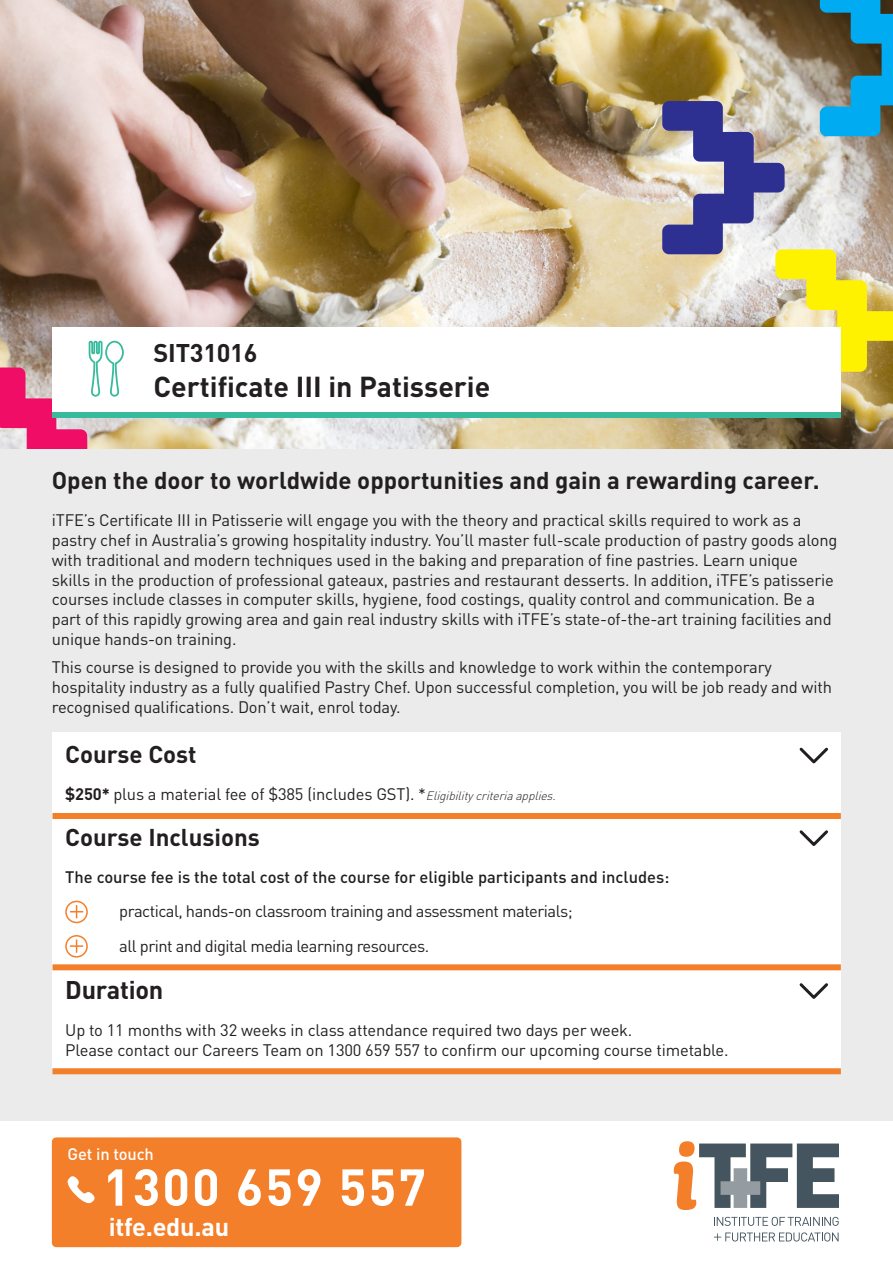
<style>
.page{position:relative;width:893px;height:1263px;background:#fff}
.page>*{position:absolute;margin:0;border:0;box-sizing:border-box;transform-origin:0 0}
.t1{font:700 51px "DIN Pro";letter-spacing:.04em;color:#fff}
.t2{font:700 28.5px "DIN Pro";color:#231f20}
.t3{font:700 25.35px "DIN Pro";letter-spacing:-.01em;color:#231f20}
.t4{font:700 25.35px "DIN Pro";letter-spacing:-.01em;color:#fff}
.Header_2{font:700 24px "DIN Pro";color:#231f20}
.body{font:16.5px/19.8px "DIN Pro";letter-spacing:-.01em;color:#231f20}
.Paragraph_end{font:16.5px/19.8px "DIN Pro";letter-spacing:-.01em;color:#231f20}
.Body_bold{font:500 16.5px "DIN Pro";color:#231f20}
.body-2{font:16.5px "DIN Pro";letter-spacing:-.03em;color:#231f20}
.Paragraph_end-2{font:16.5px "DIN Pro";letter-spacing:-.03em;color:#231f20}
.t5{font:500 16.5px "DIN Pro";letter-spacing:-.01em;color:#fff}
.s1{font-weight:700}
.s2{font-weight:300;font-style:italic;font-size:12px}
</style>
<div class="page">
<div style="left:0;top:0;width:893px;height:1120px;background:#ebebeb"></div>
<img style="left:125px;top:0;width:768px;height:449px">
<img style="left:662px;top:0;width:231px;height:403px">
<svg style="left:714px;top:1217px;width:125px;height:9px"></svg>
<svg style="left:714px;top:1232px;width:125px;height:9px"></svg>
<svg style="left:674px;top:1141px;width:165px;height:69px"></svg>
<div style="left:53px;top:327px;width:788px;height:91px;background:#fff"></div>
<div style="left:53px;top:413px;width:788px;height:5px;background:#38ba9c"></div>
<div style="left:52px;top:1137px;width:409px;height:110px;background:#f47f2a;border-radius:4px"></div>
<svg style="left:68px;top:1176px;width:27px;height:27px"></svg>
<svg style="left:0;top:0;width:125px;height:449px"></svg>
<div style="left:52px;top:732px;width:789px;height:336px;background:#fff"></div>
<div style="left:52px;top:813px;width:789px;height:6px;background:#f47f2a"></div>
<div style="left:52px;top:964px;width:789px;height:6px;background:#f47f2a"></div>
<div style="left:52px;top:1068px;width:789px;height:6px;background:#f47f2a"></div>
<svg style="left:799px;top:747px;width:29px;height:17px"></svg>
<svg style="left:799px;top:830px;width:29px;height:16px"></svg>
<div style="left:65px;top:901px;width:23px;height:22px;border:2px solid #f47f2a;border-radius:50%"></div>
<svg style="left:70px;top:905px;width:13px;height:13px"></svg>
<div style="left:65px;top:935px;width:23px;height:22px;border:2px solid #f47f2a;border-radius:50%"></div>
<svg style="left:70px;top:939px;width:13px;height:14px"></svg>
<svg style="left:799px;top:983px;width:29px;height:16px"></svg>
<p class="t3" style="left:154px;top:335px;width:105px">SIT31016</p>
<p class="t2" style="left:154px;top:367px;width:338px">Certificate III in Patisserie</p>
<p class="Header_2" style="left:52px;top:464px;width:769px">Open the door to worldwide opportunities and gain a rewarding career.</p>
<p class="body" style="left:52px;top:510px;width:787px">iTFE’s Certificate III in Patisserie will engage you with the theory and practical skills required to work as a pastry chef in Australia’s growing hospitality industry. You’ll master full-scale production of pastry goods along with traditional and modern techniques used in the baking and preparation of fine pastries. Learn unique skills in the production of professional gateaux, pastries and restaurant desserts. In addition, iTFE’s patisserie courses include classes in computer skills, hygiene, food costings, quality control and communication. Be a part of this rapidly growing area and gain real industry skills with iTFE’s state-of-the-art training facilities and unique hands-on training.</p>
<p class="body" style="left:52px;top:657px;width:782px">This course is designed to provide you with the skills and knowledge to work within the contemporary hospitality industry as a fully qualified Pastry Chef. Upon successful completion, you will be job ready and with recognised qualifications. Don’t wait, enrol today.</p>
<p class="Header_2" style="left:65px;top:738px;width:133px">Course Cost</p>
<p class="Paragraph_end" style="left:65px;top:784px;width:496px"><span class="s1">$250*</span> plus a material fee of $385 (includes GST). *<span class="s2">Eligibilitycriteriaapplies.</span></p>
<p class="Header_2" style="left:65px;top:821px;width:196px">Course Inclusions</p>
<p class="Body_bold" style="left:65px;top:866px;width:606px">The course fee is the total cost of the course for eligible participants and includes:</p>
<p class="body-2" style="left:119px;top:900px;width:455px">practical, hands-on classroom training and assessment materials;</p>
<p class="Paragraph_end-2" style="left:119px;top:934px;width:311px">all print and digital media learning resources.</p>
<p class="t3" style="left:65px;top:972px;width:100px">Duration</p>
<p class="Paragraph_end" style="left:65px;top:1019px;width:665px">Up to 11 months with 32 weeks in class attendance required two days per week.<br>Please contact our Careers Team on 1300 659 557 to confirm our upcoming course timetable.</p>
<p class="t5" style="left:68px;top:1143px;width:88px">Get in touch</p>
<p class="t1" style="left:103px;top:1152px;width:325px">1300 659 557</p>
<p class="t4" style="left:109px;top:1209px;width:122px">itfe.edu.au</p>
</div>
